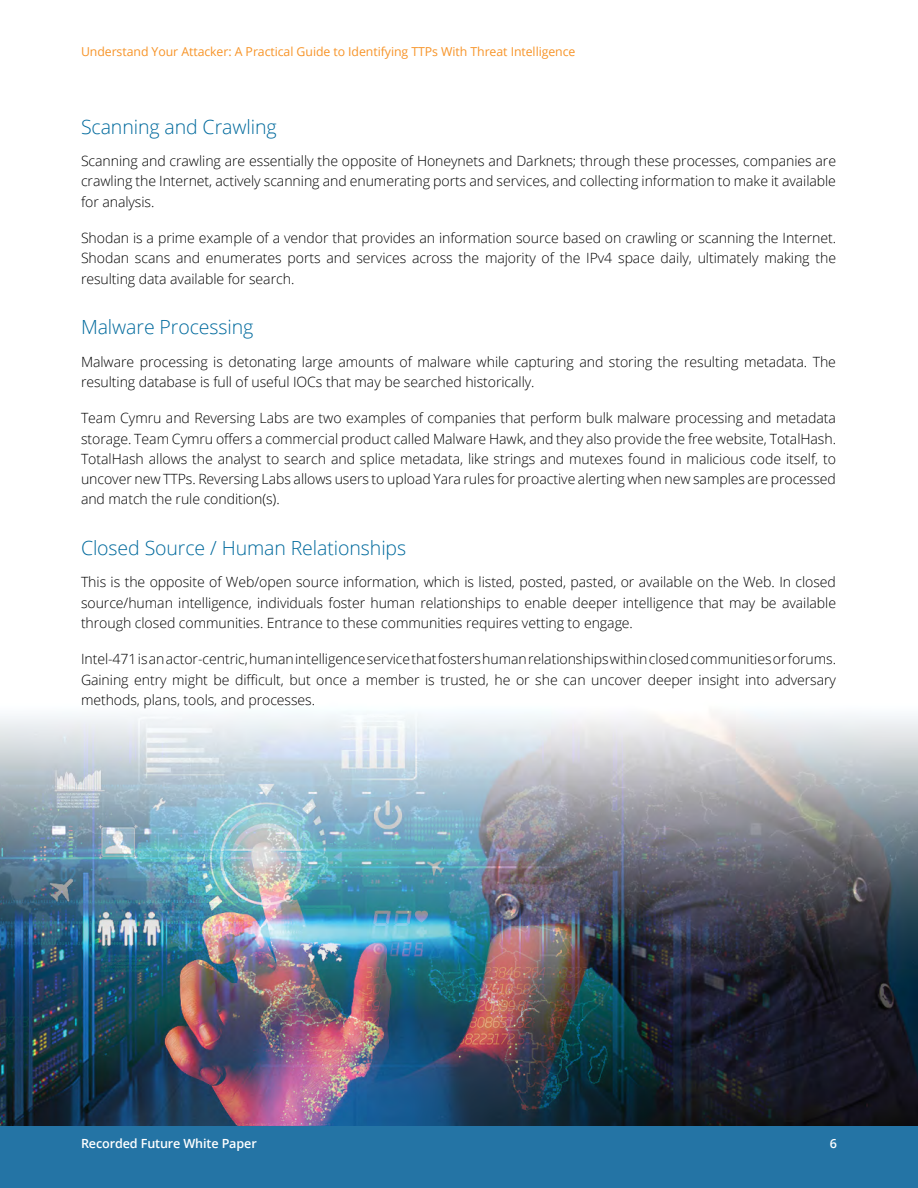
<style>
.page{position:relative;width:918px;height:1188px;background:#fff}
.page>*{position:absolute;margin:0;border:0;box-sizing:border-box;transform-origin:0 0}
.t1{font:300 19.5px "Open Sans";letter-spacing:-.005em;color:#006a9d}
.t2{font:300 14.1px/20.2px "Open Sans";letter-spacing:-.005em;color:#000;text-align:justify}
.t3{font:600 12.6px "Open Sans";letter-spacing:-.01em;color:#fff}
.t4{font:12.3px "Open Sans";letter-spacing:-.005em;color:#f79428}
</style>
<div class="page">
<div style="left:0;top:1125px;width:918px;height:63px;background:#2474a5"></div>
<img style="left:0;top:711px;width:918px;height:414px">
<p class="t4" style="left:81px;top:43px;width:496px">Understand Your Attacker: A Practical Guide to Identifying TTPs With Threat Intelligence</p>
<h1 class="t1" style="left:81px;top:113px;width:197px">Scanning and Crawling</h1>
<p class="t2" style="left:81px;top:151px;width:757px">Scanning and crawling are essentially the opposite of Honeynets and Darknets; through these processes, companies are crawling the Internet, actively scanning and enumerating ports and services, and collecting information to make it available for analysis.</p>
<p class="t2" style="left:81px;top:227px;width:757px">Shodan is a prime example of a vendor that provides an information source based on crawling or scanning the Internet.<br>Shodan scans and enumerates ports and services across the majority of the IPv4 space daily, ultimately making the resulting data available for search.</p>
<h1 class="t1" style="left:81px;top:314px;width:174px">Malware Processing</h1>
<p class="t2" style="left:81px;top:351px;width:757px">Malware processing is detonating large amounts of malware while capturing and storing the resulting metadata. The resulting database is full of useful IOCs that may be searched historically.</p>
<p class="t2" style="left:81px;top:408px;width:757px">Team Cymru and Reversing Labs are two examples of companies that perform bulk malware processing and metadata storage. Team Cymru offers a commercial product called Malware Hawk, and they also provide the free website, TotalHash.<br>TotalHash allows the analyst to search and splice metadata, like strings and mutexes found in malicious code itself, to uncover new TTPs. Reversing Labs allows users to upload Yara rules for proactive alerting when new samples are processed and match the rule condition(s).</p>
<h1 class="t1" style="left:81px;top:535px;width:327px">Closed Source / Human Relationships</h1>
<p class="t2" style="left:81px;top:572px;width:757px">This is the opposite of Web/open source information, which is listed, posted, pasted, or available on the Web. In closed source/human intelligence, individuals foster human relationships to enable deeper intelligence that may be available through closed communities. Entrance to these communities requires vetting to engage.</p>
<p class="t2" style="left:81px;top:649px;width:757px">Intel-471 is an actor-centric, human intelligence service that fosters human relationships within closed communities or forums.<br>Gaining entry might be difficult, but once a member is trusted, he or she can uncover deeper insight into adversary methods, plans, tools, and processes.</p>
<p class="t3" style="left:81px;top:1135px;width:177px">Recorded Future White Paper</p>
<p class="t3" style="left:830px;top:1135px;width:9px">6</p>
</div>
